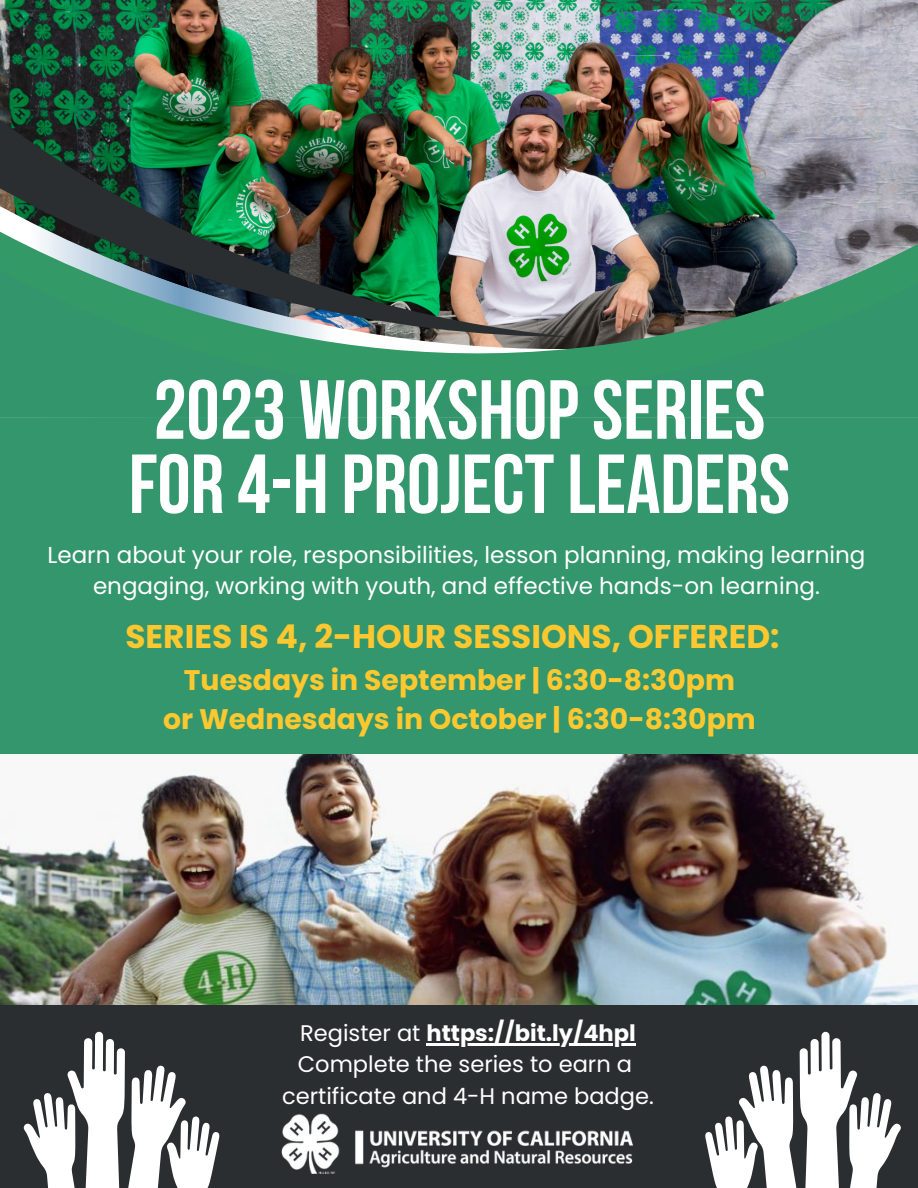
<style>
.page{position:relative;width:918px;height:1188px;background:#34966d}
.page>*{position:absolute;margin:0;border:0;box-sizing:border-box;transform-origin:0 0}
.t1{font:700 83.55px "Bebas Neue";color:#fff}
.t2{font:700 32.7px "Poppins";color:#fdc82f}
.t3{font:700 28.2px "Poppins";color:#fdc82f}
.t4{font:23.1px/31.5px "Poppins";color:#fff;text-align:center}
.t5{font:22.5px "Poppins";color:#fff}
.t6{font:700 22.5px "Poppins";color:#fff}
.s1{font-weight:400}
</style>
<div class="page">
<img style="left:0;top:0;width:918px;height:198px">
<img style="left:573px;top:198px;width:345px;height:26px">
<svg style="left:573px;top:224px;width:345px;height:39px;background:#6e7178"></svg>
<svg style="left:0;top:263px;width:918px;height:155px"></svg>
<img style="left:0;top:109px;width:573px;height:228px">
<img style="left:0;top:754px;width:918px;height:252px">
<div style="left:0;top:1006px;width:918px;height:182px;background:#2a2e30"></div>
<svg style="left:24px;top:1032px;width:195px;height:156px"></svg>
<hr style="left:427px;top:1043px;width:209px;height:2px;background:#fff">
<svg style="left:705px;top:1032px;width:196px;height:156px"></svg>
<img style="left:281px;top:1113px;width:353px;height:61px">
<p class="t1" style="left:153px;top:376px;width:614px">2023 WORKSHOPSERIES</p>
<p class="t1" style="left:129px;top:450px;width:663px">FOR 4-H PROJECTLEADERS</p>
<p class="t4" style="left:47px;top:539px;width:820px">Learn about your role, responsibilities, lesson planning, making learning engaging, working with youth, and effective hands-on learning.</p>
<p class="t2" style="left:125px;top:614px;width:656px">SERIES IS 4, 2-HOUR SESSIONS, OFFERED:</p>
<p class="t3" style="left:184px;top:660px;width:553px">Tuesdays in September | 6:30-8:30pm</p>
<p class="t3" style="left:163px;top:699px;width:594px">or Wednesdays in October | 6:30-8:30pm</p>
<p class="t6" style="left:300px;top:1017px;width:337px"><span class="s1">Register at</span> https://bit.ly/4hpl</p>
<p class="t5" style="left:298px;top:1049px;width:336px">Complete the series to earn a</p>
<p class="t5" style="left:282px;top:1080px;width:373px">certificate and 4-H name badge.</p>
</div>
